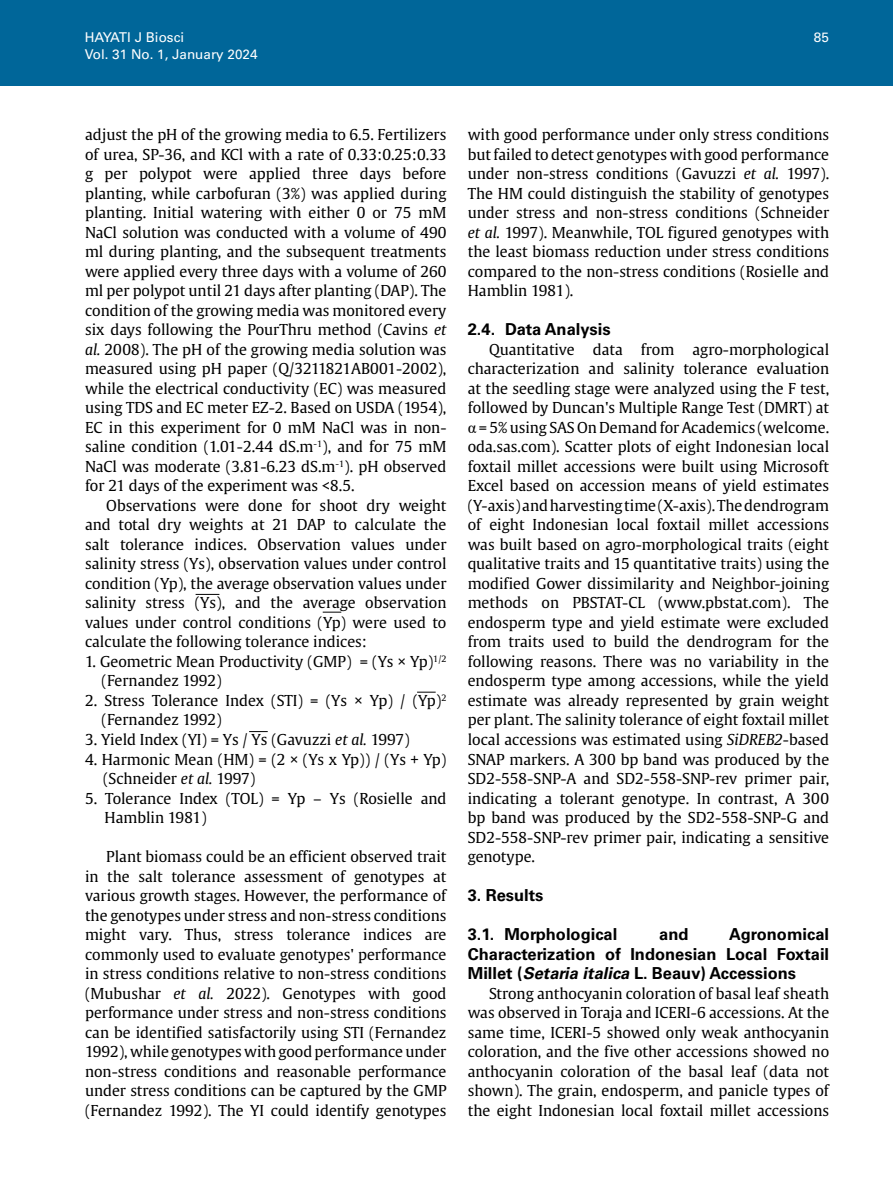
<style>
.page{position:relative;width:893px;height:1191px;background:#fff}
.page>*{position:absolute;margin:0;border:0;box-sizing:border-box;transform-origin:0 0}
.t1{font:700 16.5px/19.5px "Univers LT Std";color:#000;text-align:justify}
.t2{font:15px/19.5px "Gulliver";color:#000;text-align:justify}
.t3{font:13.5px "Univers LT Std";color:#fff}
.s1{font-style:italic}
.s2{font-family:"Times New Roman";font-size:16.5px}
</style>
<div class="page">
<svg style="left:196px;top:594px;width:23px;height:1px"></svg>
<svg style="left:249px;top:731px;width:19px;height:1px"></svg>
<svg style="left:417px;top:692px;width:19px;height:1px"></svg>
<svg style="left:323px;top:612px;width:18px;height:1px"></svg>
<div style="left:0;top:0;width:893px;height:85px;background:#069"></div>
<p class="t3" style="left:85px;top:30px;width:101px">HAYATI J Biosci</p>
<p class="t3" style="left:814px;top:30px;width:17px">85</p>
<p class="t3" style="left:85px;top:46px;width:174px">Vol. 31 No. 1, January 2024</p>
<p class="t2" style="left:85px;top:125px;width:363px">adjust the pH of the growing media to 6.5. Fertilizers of urea, SP-36, and KCl with a rate of 0.33:0.25:0.33 g per polypot were applied three days before planting, while carbofuran (3%) was applied during planting. Initial watering with either 0 or 75 mM NaCl solution was conducted with a volume of 490 ml during planting, and the subsequent treatments were applied every three days with a volume of 260 ml per polypot until 21 days after planting (DAP). The condition of the growing media was monitored every six days following the PourThru method (Cavins <span class="s1">et al.</span> 2008). The pH of the growing media solution was measured using pH paper (Q/3211821AB001-2002), while the electrical conductivity (EC) was measured using TDS and EC meter EZ-2. Based on USDA (1954), EC in this experiment for 0 mM NaCl was in non&shy;saline condition (1.01-2.44 dS.m<sup>-1</sup>), and for 75 mM NaCl was moderate (3.81-6.23 dS.m<sup>-1</sup>). pH observed for 21 days of the experiment was &lt;8.5.</p>
<p class="t2" style="left:85px;top:495px;width:363px;text-indent:21px">Observations were done for shoot dry weight and total dry weights at 21 DAP to calculate the salt tolerance indices. Observation values under salinity stress (Ys), observation values under control condition (Yp), the average observation values under salinity stress (Ys), and the average observation values under control conditions (Yp) were used to calculate the following tolerance indices:</p>
<p class="t2" style="left:102px;top:651px;width:346px;text-indent:-17px">1. Geometric Mean Productivity (GMP) = (Ys × Yp)<sup>1/2 </sup>(Fernandez 1992)</p>
<p class="t2" style="left:102px;top:690px;width:346px;text-indent:-16px">2. Stress Tolerance Index (STI) = (Ys × Yp) / (Yp)<sup>2 </sup>(Fernandez 1992)</p>
<p class="t2" style="left:85px;top:729px;width:326px">3. Yield Index (YI) = Ys / Ys (Gavuzzi <span class="s1">et al.</span> 1997)</p>
<p class="t2" style="left:103px;top:749px;width:345px;text-indent:-18px">4. Harmonic Mean (HM) = (2 × (Ys x Yp)) / (Ys + Yp) (Schneider <span class="s1">et al.</span> 1997)</p>
<p class="t2" style="left:105px;top:788px;width:343px;text-indent:-20px">5. Tolerance Index (TOL) = Yp – Ys (Rosielle and<br>Hamblin 1981)</p>
<p class="t2" style="left:85px;top:846px;width:363px;text-indent:21px">Plant biomass could be an efficient observed trait in the salt tolerance assessment of genotypes at various growth stages. However, the performance of the genotypes under stress and non-stress conditions might vary. Thus, stress tolerance indices are commonly used to evaluate genotypes' performance in stress conditions relative to non-stress conditions (Mubushar <span class="s1">et al.</span> 2022). Genotypes with good performance under stress and non-stress conditions can be identified satisfactorily using STI (Fernandez 1992), while genotypes with good performance under non-stress conditions and reasonable performance under stress conditions can be captured by the GMP (Fernandez 1992). The YI could identify genotypes</p>
<p class="t2" style="left:468px;top:125px;width:363px">with good performance under only stress conditions but failed to detect genotypes with good performance under non-stress conditions (Gavuzzi <span class="s1">et al.</span> 1997).<br>The HM could distinguish the stability of genotypes under stress and non-stress conditions (Schneider <span class="s1">et al.</span> 1997). Meanwhile, TOL figured genotypes with the least biomass reduction under stress conditions compared to the non-stress conditions (Rosielle and Hamblin 1981).</p>
<p class="t1" style="left:468px;top:320px;width:144px">2.4. Data Analysis</p>
<p class="t2" style="left:468px;top:339px;width:363px;text-indent:21px">Quantitative data from agro-morphological characterization and salinity tolerance evaluation at the seedling stage were analyzed using the F test, followed by Duncan's Multiple Range Test (DMRT) at <span class="s2">α</span> = 5% using SAS On Demand for Academics (welcome. oda.sas.com). Scatter plots of eight Indonesian local foxtail millet accessions were built using Microsoft Excel based on accession means of yield estimates (Y-axis) and harvesting time (X-axis). The dendrogram of eight Indonesian local foxtail millet accessions was built based on agro-morphological traits (eight qualitative traits and 15 quantitative traits) using the modified Gower dissimilarity and Neighbor-joining methods on PBSTAT-CL (www.pbstat.com). The endosperm type and yield estimate were excluded from traits used to build the dendrogram for the following reasons. There was no variability in the endosperm type among accessions, while the yield estimate was already represented by grain weight per plant. The salinity tolerance of eight foxtail millet local accessions was estimated using <span class="s1">SiDREB2</span>-based SNAP markers. A 300 bp band was produced by the SD2-558-SNP-A and SD2-558-SNP-rev primer pair, indicating a tolerant genotype. In contrast, A 300 bp band was produced by the SD2-558-SNP-G and SD2-558-SNP-rev primer pair, indicating a sensitive genotype.</p>
<p class="t1" style="left:468px;top:885px;width:77px">3. Results</p>
<p class="t1" style="left:468px;top:924px;width:151px">3.1. Morphological</p>
<p class="t1" style="left:659px;top:924px;width:31px">and</p>
<p class="t1" style="left:468px;top:924px;width:363px;text-indent:261px">Agronomical Characterization of Indonesian Local Foxtail Millet (<span class="s1">Setaria italica</span> L. Beauv) Accessions</p>
<p class="t2" style="left:468px;top:983px;width:363px;text-indent:21px">Strong anthocyanin coloration of basal leaf sheath was observed in Toraja and ICERI-6 accessions. At the same time, ICERI-5 showed only weak anthocyanin coloration, and the five other accessions showed no anthocyanin coloration of the basal leaf (data not shown). The grain, endosperm, and panicle types of the eight Indonesian local foxtail millet accessions</p>
</div>
